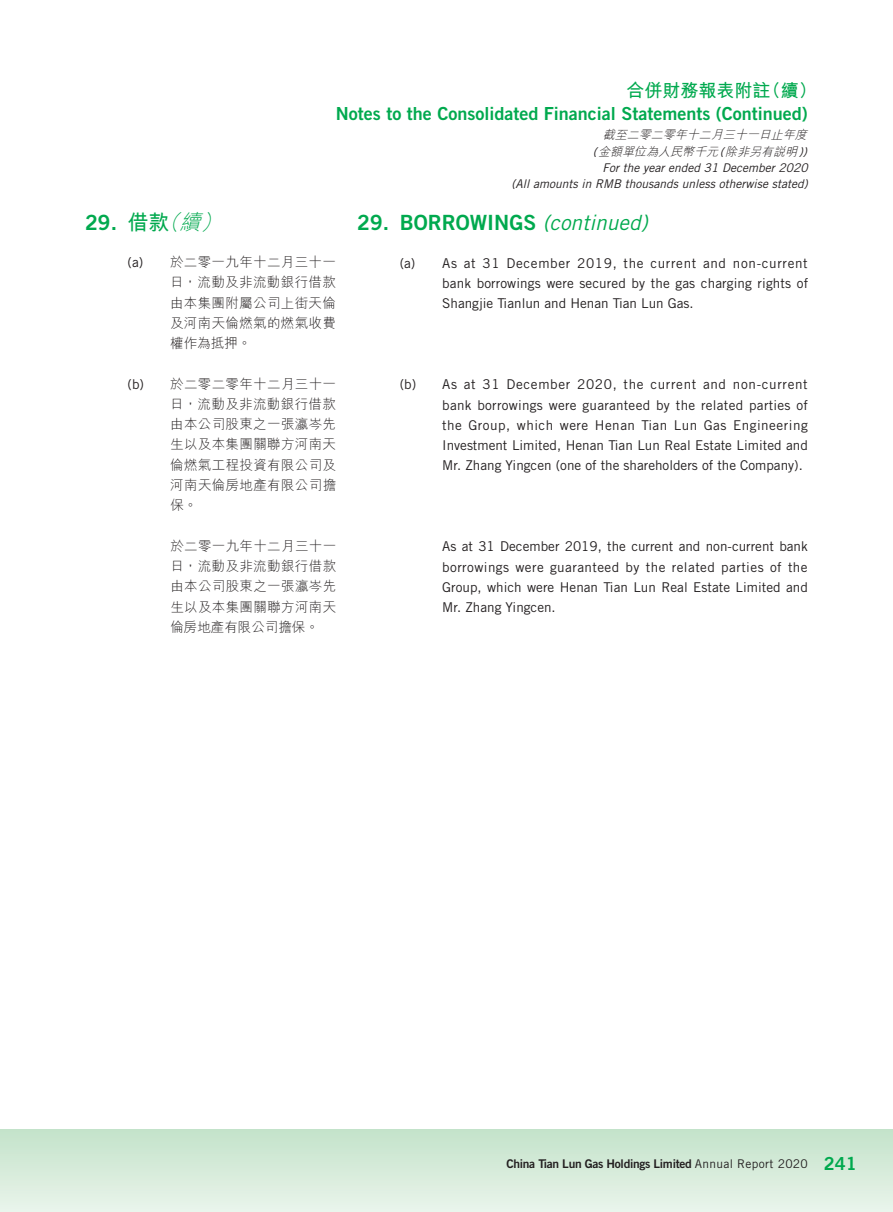
<style>
.page{position:relative;width:893px;height:1212px;background:#fff}
.page>*{position:absolute;margin:0;border:0;box-sizing:border-box;transform-origin:0 0}
.t1{font:21px "Trade Gothic LT Std Bd 2";color:#00a94e}
.t2{font:italic 21px "Trade Gothic LT Std";color:#00a94e}
.t3{font:18px "Trade Gothic LT Std Bd 2";color:#00a94e}
.t4{font:700 18px "M Hei HK";color:#00a94e}
.t5{font:13.5px/20.2px "Trade Gothic LT Std";color:#231f20;text-align:justify}
.t6{font:300 13.5px/20.2px "M Hei HK";letter-spacing:.025em;color:#231f20;text-align:justify}
.t7{font:italic 12px/16.5px "Trade Gothic LT Std";color:#231f20;text-align:right}
.t8{font:12px "Trade Gothic LT Std Bd 2";letter-spacing:-.025em;color:#231f20}
.t9{font:italic 300 12px/16.5px "M Hei HK";color:#231f20;text-align:right}
.s1{font-family:"Trade Gothic LT Std";font-weight:400}
.s2{font-family:"M Hei HK";font-weight:700}
.s3{font-family:"M Hei HK";font-weight:300;font-style:italic}
.s4{font-family:"Trade Gothic LT Std"}
.s5{font-size:18px;color:#00a94e}
</style>
<div class="page">
<div style="left:0;top:1129px;width:893px;height:83px;background:linear-gradient(to bottom,#c3e2ca,#eaf5eb)"></div>
<h2 class="t4" style="left:626px;top:77px;width:192px">合併財務報表附註（續）</h2>
<h2 class="t3" style="left:336px;top:102px;width:473px">Notes to the Consolidated Financial Statements (Continued)</h2>
<p class="t9" style="left:593px;top:126px;width:219px">截至二零二零年十二月三十一日止年度<span class="s1">(</span>金額單位為人民幣千元<span class="s1">(</span>除非另有說明<span class="s1">))</span></p>
<p class="t7" style="left:512px;top:159px;width:298px">For the year ended 31 December 2020<br>(All amounts in RMB thousands unless otherwise stated)</p>
<h1 class="t1" style="left:357px;top:210px;width:152px">29. Borrowings</h1>
<h1 class="t2" style="left:543px;top:210px;width:107px">(continued)</h1>
<p class="t5" style="left:442px;top:253px;width:367px;text-indent:-43px">(a) As at 31 December 2019, the current and non-current bank borrowings were secured by the gas charging rights of Shangjie Tianlun and Henan Tian Lun Gas.</p>
<h1 class="t1" style="left:85px;top:209px;width:144px">29. <span class="s2">借款</span><span class="s3">（續）</span></h1>
<p class="t6" style="left:170px;top:252px;width:167px;text-indent:-43px"><span class="s1">(a)</span> 於二零一九年十二月三十一日，流動及非流動銀行借款由本集團附屬公司上街天倫及河南天倫燃氣的燃氣收費權作為抵押。</p>
<p class="t6" style="left:170px;top:373px;width:167px;text-indent:-43px"><span class="s1">(b)</span> 於二零二零年十二月三十一日，流動及非流動銀行借款由本公司股東之一張瀛岑先生以及本集團關聯方河南天倫燃氣工程投資有限公司及河南天倫房地產有限公司擔保。</p>
<p class="t6" style="left:170px;top:535px;width:167px">於二零一九年十二月三十一日，流動及非流動銀行借款由本公司股東之一張瀛岑先生以及本集團關聯方河南天倫房地產有限公司擔保。</p>
<p class="t5" style="left:442px;top:374px;width:367px;text-indent:-43px">(b) As at 31 December 2020, the current and non-current bank borrowings were guaranteed by the related parties of the Group, which were Henan Tian Lun Gas Engineering Investment Limited, Henan Tian Lun Real Estate Limited and Mr. Zhang Yingcen (one of the shareholders of the Company).</p>
<p class="t5" style="left:442px;top:536px;width:367px">As at 31 December 2019, the current and non-current bank borrowings were guaranteed by the related parties of the Group, which were Henan Tian Lun Real Estate Limited and Mr. Zhang Yingcen.</p>
<p class="t8" style="left:506px;top:1156px;width:352px">China Tian lun Gas Holdings limited <span class="s4">Annual Report 2020</span> <span class="s5">241</span></p>
</div>
